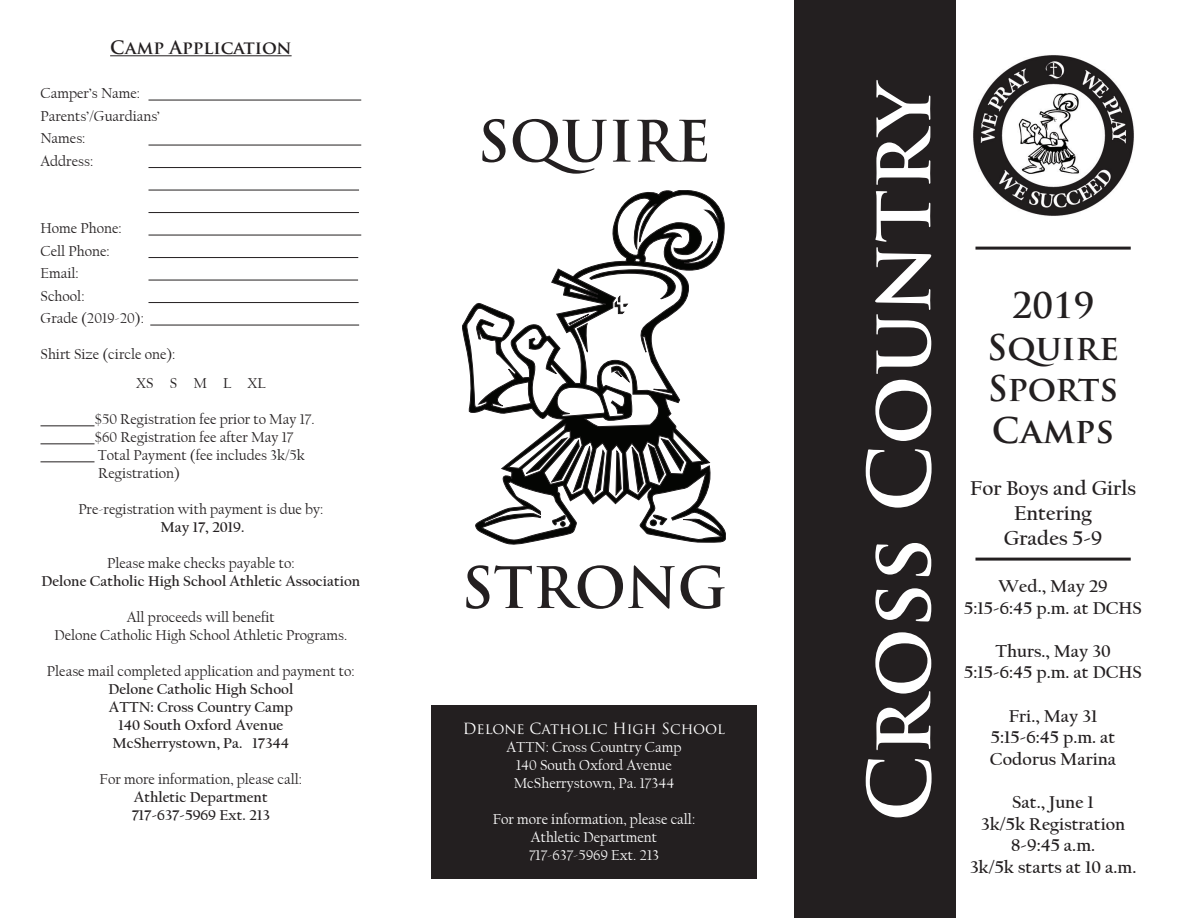
<style>
.page{position:relative;width:1188px;height:918px;background:#fff}
.page>*{position:absolute;margin:0;border:0;box-sizing:border-box;transform-origin:0 0}
.t1{font:700 84px "Trajan Pro";color:#fff}
.t2{font:700 55.5px "Trajan Pro";color:#231f20}
.t3{font:700 34.5px "Trajan Pro";color:#231f20}
.t4{font:700 21px/25.2px "Californian FB";color:#231f20;text-align:center}
.t5{font:700 18px/21.6px "Californian FB";color:#231f20}
.t6{font:700 18px "Trajan Pro";color:#231f20}
.t7{font:15px "Californian FB";color:#231f20}
.t8{font:700 15px "Californian FB";color:#231f20}
.t9{font:15px "Californian FB";color:#fff}
.t10{font:15px "Trajan Pro";letter-spacing:-.015em;color:#fff}
</style>
<div class="page">
<div style="left:794px;top:0;width:162px;height:918px;background:#231f20"></div>
<img style="left:973px;top:55px;width:161px;height:161px">
<hr style="left:975px;top:558px;width:156px;height:3px;background:#231f20">
<svg style="left:462px;top:190px;width:264px;height:354px"></svg>
<svg style="left:466px;top:193px;width:256px;height:349px"></svg>
<hr style="left:110px;top:55px;width:182px;height:1px;background:#231f20">
<hr style="left:148px;top:100px;width:213px;height:1px;background:#231f20">
<hr style="left:148px;top:145px;width:213px;height:1px;background:#231f20">
<hr style="left:148px;top:167px;width:213px;height:1px;background:#231f20">
<hr style="left:148px;top:190px;width:211px;height:1px;background:#231f20">
<hr style="left:148px;top:212px;width:211px;height:1px;background:#231f20">
<hr style="left:148px;top:235px;width:213px;height:1px;background:#231f20">
<hr style="left:148px;top:257px;width:210px;height:1px;background:#231f20">
<hr style="left:148px;top:280px;width:210px;height:1px;background:#231f20">
<hr style="left:148px;top:302px;width:211px;height:1px;background:#231f20">
<hr style="left:150px;top:325px;width:209px;height:1px;background:#231f20">
<hr style="left:40px;top:425px;width:54px;height:1px;background:#231f20">
<hr style="left:40px;top:443px;width:54px;height:1px;background:#231f20">
<hr style="left:40px;top:461px;width:54px;height:1px;background:#231f20">
<hr style="left:975px;top:247px;width:156px;height:3px;background:#231f20">
<div style="left:431px;top:705px;width:326px;height:173px;background:#231f20"></div>
<p class="t6" style="left:110px;top:36px;width:183px">Camp Application</p>
<p class="t7" style="left:40px;top:85px;width:101px">Camper’s Name:</p>
<p class="t7" style="left:40px;top:107px;width:121px">Parents’/Guardians’</p>
<p class="t7" style="left:40px;top:130px;width:46px">Names:</p>
<p class="t7" style="left:40px;top:152px;width:54px">Address:</p>
<p class="t7" style="left:40px;top:220px;width:83px">Home Phone:</p>
<p class="t7" style="left:40px;top:242px;width:71px">Cell Phone:</p>
<p class="t7" style="left:40px;top:265px;width:40px">Email:</p>
<p class="t7" style="left:40px;top:287px;width:46px">School:</p>
<p class="t7" style="left:40px;top:310px;width:105px">Grade (2019-20):</p>
<p class="t7" style="left:40px;top:346px;width:137px">Shirt Size (circle one):</p>
<p class="t7" style="left:136px;top:375px;width:131px">XS S M L XL</p>
<p class="t7" style="left:94px;top:411px;width:222px">$50 Registration fee prior to May 17.</p>
<p class="t7" style="left:94px;top:429px;width:200px">$60 Registration fee after May 17</p>
<p class="t7" style="left:98px;top:447px;width:209px">Total Payment (fee includes 3k/5k</p>
<p class="t7" style="left:98px;top:465px;width:83px">Registration)</p>
<p class="t7" style="left:78px;top:501px;width:247px">Pre-registration with payment is due by:</p>
<p class="t8" style="left:161px;top:519px;width:85px">May 17, 2019.</p>
<p class="t7" style="left:107px;top:555px;width:189px">Please make checks payable to:</p>
<p class="t8" style="left:41px;top:573px;width:320px">Delone Catholic High School Athletic Association</p>
<p class="t7" style="left:127px;top:609px;width:150px">All proceeds will benefit</p>
<p class="t7" style="left:55px;top:627px;width:294px">Delone Catholic High School Athletic Programs.</p>
<p class="t7" style="left:47px;top:663px;width:309px">Please mail completed application and payment to:</p>
<p class="t8" style="left:108px;top:681px;width:186px">Delone Catholic High School</p>
<p class="t8" style="left:109px;top:699px;width:185px">ATTN: Cross Country Camp</p>
<p class="t8" style="left:118px;top:717px;width:167px">140 South Oxford Avenue</p>
<p class="t8" style="left:113px;top:735px;width:178px">McSherrystown, Pa. 17344</p>
<p class="t7" style="left:100px;top:771px;width:204px">For more information, please call:</p>
<p class="t8" style="left:134px;top:789px;width:135px">Athletic Department</p>
<p class="t8" style="left:132px;top:807px;width:139px">717-637-5969 Ext. 213</p>
<p class="t2" style="left:477px;top:107px;width:235px">SQUIRE</p>
<p class="t2" style="left:461px;top:553px;width:267px">STRONG</p>
<p class="t10" style="left:463px;top:720px;width:264px">Delone Catholic High School</p>
<p class="t9" style="left:506px;top:739px;width:177px">ATTN: Cross Country Camp</p>
<p class="t9" style="left:516px;top:757px;width:157px">140 South Oxford Avenue</p>
<p class="t9" style="left:514px;top:775px;width:162px">McSherrystown, Pa. 17344</p>
<p class="t9" style="left:493px;top:811px;width:204px">For more information, please call:</p>
<p class="t9" style="left:531px;top:829px;width:128px">Athletic Department</p>
<p class="t9" style="left:529px;top:847px;width:131px">717-637-5969 Ext. 213</p>
<p class="t1" style="left:847px;top:822px;width:747px;rotate:-90deg">Cross Country</p>
<p class="t3" style="left:1012px;top:284px;width:84px">2019</p>
<p class="t3" style="left:987px;top:326px;width:133px">Squire</p>
<p class="t3" style="left:988px;top:367px;width:132px">Sports</p>
<p class="t3" style="left:992px;top:409px;width:124px">Camps</p>
<p class="t4" style="left:970px;top:476px;width:167px">For Boys and Girls<br>Entering</p>
<p class="t4" style="left:1004px;top:526px;width:100px">Grades 5-9</p>
<p class="t5" style="left:999px;top:576px;width:111px">Wed., May 29</p>
<p class="t5" style="left:964px;top:597px;width:179px">5:15-6:45 p.m. at DCHS</p>
<p class="t5" style="left:995px;top:640px;width:117px">Thurs., May 30</p>
<p class="t5" style="left:964px;top:662px;width:179px">5:15-6:45 p.m. at DCHS</p>
<p class="t5" style="left:1009px;top:705px;width:90px">Fri., May 31</p>
<p class="t5" style="left:990px;top:727px;width:128px">5:15-6:45 p.m. at<br>Codorus Marina</p>
<p class="t5" style="left:1012px;top:792px;width:83px">Sat., June 1</p>
<p class="t5" style="left:981px;top:813px;width:146px">3k/5k Registration</p>
<p class="t5" style="left:1011px;top:835px;width:85px">8-9:45 a.m.</p>
<p class="t5" style="left:970px;top:856px;width:168px">3k/5k starts at 10 a.m.</p>
</div>
